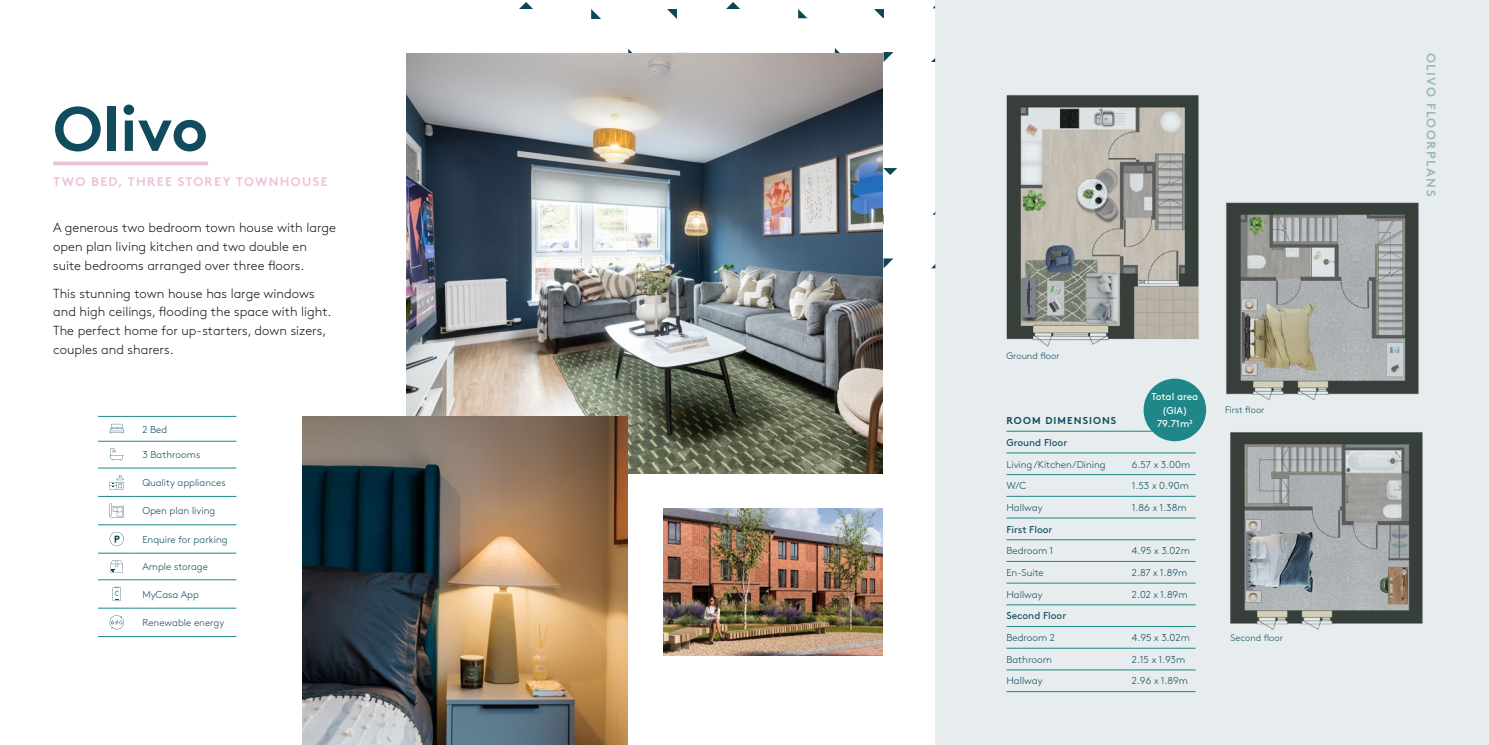
<style>
.page{position:relative;width:1489px;height:745px;background:#fff}
.page>*{position:absolute;margin:0;border:0;box-sizing:border-box;transform-origin:0 0}
.t1{font:700 62.5px "Brown";color:#104c5d}
.t2{font:300 13.12px/18.8px "Brown";color:#181918}
.t3{font:700 12.5px "Brown";letter-spacing:.105em;color:#f0c1db}
.t4{font:700 12.5px "Brown";letter-spacing:.105em;color:#9fb7be}
.t5{font:300 10px "Brown";color:#104c5d}
.t6{font:10px "Brown";color:#104c5d}
.t7{font:10px/13.8px "Brown";color:#fff;text-align:center}
.t8{font:700 10px "Brown";letter-spacing:.105em;color:#104c5d}
.t9{font:300 9.38px "Brown";color:#104c5d}
</style>
<div class="page">
<div style="left:935px;top:0;width:553px;height:744px;background:#e7edef"></div>
<img style="left:663px;top:508px;width:219px;height:147px">
<svg style="left:519px;top:2px;width:416px;height:370px"></svg>
<img style="left:406px;top:53px;width:476px;height:419px">
<img style="left:302px;top:416px;width:325px;height:328px">
<img style="left:1226px;top:202px;width:193px;height:199px">
<svg style="left:53px;top:161px;width:155px;height:4px"></svg>
<hr style="left:98px;top:416px;width:37px;height:1px;background:#1f8787">
<hr style="left:135px;top:416px;width:101px;height:1px;background:#1f8787">
<hr style="left:98px;top:440px;width:37px;height:1px;background:#1f8787">
<hr style="left:135px;top:440px;width:101px;height:1px;background:#1f8787">
<hr style="left:98px;top:467px;width:37px;height:1px;background:#1f8787">
<hr style="left:135px;top:467px;width:101px;height:1px;background:#1f8787">
<hr style="left:98px;top:496px;width:37px;height:1px;background:#1f8787">
<hr style="left:135px;top:496px;width:101px;height:1px;background:#1f8787">
<hr style="left:98px;top:524px;width:37px;height:1px;background:#1f8787">
<hr style="left:135px;top:524px;width:101px;height:1px;background:#1f8787">
<hr style="left:98px;top:552px;width:37px;height:1px;background:#1f8787">
<hr style="left:135px;top:552px;width:101px;height:1px;background:#1f8787">
<hr style="left:98px;top:579px;width:37px;height:1px;background:#1f8787">
<hr style="left:135px;top:579px;width:101px;height:1px;background:#1f8787">
<hr style="left:98px;top:607px;width:37px;height:1px;background:#1f8787">
<hr style="left:135px;top:607px;width:101px;height:1px;background:#1f8787">
<hr style="left:98px;top:636px;width:37px;height:1px;background:#1f8787">
<hr style="left:135px;top:636px;width:101px;height:1px;background:#1f8787">
<svg style="left:110px;top:423px;width:14px;height:10px"></svg>
<svg style="left:110px;top:448px;width:14px;height:12px"></svg>
<svg style="left:110px;top:475px;width:14px;height:14px"></svg>
<svg style="left:110px;top:503px;width:14px;height:14px"></svg>
<svg style="left:110px;top:531px;width:14px;height:14px"></svg>
<svg style="left:110px;top:560px;width:13px;height:12px"></svg>
<svg style="left:113px;top:586px;width:8px;height:14px"></svg>
<svg style="left:109px;top:615px;width:15px;height:14px"></svg>
<img style="left:1006px;top:94px;width:193px;height:253px">
<img style="left:1230px;top:432px;width:193px;height:198px">
<hr style="left:1006px;top:430px;width:125px;height:1px;background:#1f8787">
<hr style="left:1131px;top:430px;width:64px;height:1px;background:#1f8787">
<hr style="left:1006px;top:452px;width:125px;height:1px;background:#1f8787">
<hr style="left:1131px;top:452px;width:64px;height:1px;background:#1f8787">
<hr style="left:1006px;top:474px;width:125px;height:1px;background:#1f8787">
<hr style="left:1131px;top:474px;width:64px;height:1px;background:#1f8787">
<hr style="left:1006px;top:496px;width:125px;height:1px;background:#1f8787">
<hr style="left:1131px;top:496px;width:64px;height:1px;background:#1f8787">
<hr style="left:1006px;top:517px;width:125px;height:1px;background:#1f8787">
<hr style="left:1131px;top:517px;width:64px;height:1px;background:#1f8787">
<hr style="left:1006px;top:539px;width:125px;height:1px;background:#1f8787">
<hr style="left:1131px;top:539px;width:64px;height:1px;background:#1f8787">
<hr style="left:1006px;top:561px;width:125px;height:1px;background:#1f8787">
<hr style="left:1131px;top:561px;width:64px;height:1px;background:#1f8787">
<hr style="left:1006px;top:582px;width:125px;height:1px;background:#1f8787">
<hr style="left:1131px;top:582px;width:64px;height:1px;background:#1f8787">
<hr style="left:1006px;top:604px;width:125px;height:1px;background:#1f8787">
<hr style="left:1131px;top:604px;width:64px;height:1px;background:#1f8787">
<hr style="left:1006px;top:626px;width:125px;height:1px;background:#1f8787">
<hr style="left:1131px;top:626px;width:64px;height:1px;background:#1f8787">
<hr style="left:1006px;top:647px;width:125px;height:1px;background:#1f8787">
<hr style="left:1131px;top:647px;width:64px;height:1px;background:#1f8787">
<hr style="left:1006px;top:669px;width:125px;height:1px;background:#1f8787">
<hr style="left:1131px;top:669px;width:64px;height:1px;background:#1f8787">
<hr style="left:1006px;top:691px;width:125px;height:1px;background:#1f8787">
<hr style="left:1131px;top:691px;width:64px;height:1px;background:#1f8787">
<div style="left:1143px;top:378px;width:63px;height:63px;background:#1f8787;border-radius:50%"></div>
<h1 class="t1" style="left:53px;top:78px;width:156px">Olivo</h1>
<p class="t3" style="left:53px;top:171px;width:276px">TWO BED, THREE STOREY TOWNHOUSE</p>
<h2 class="t2" style="left:53px;top:217px;width:284px">A generous two bedroom town house with large open plan living kitchen and two double en suite bedrooms arranged over three floors.</h2>
<h2 class="t2" style="left:53px;top:282px;width:280px">This stunning town house has large windows and high ceilings, flooding the space with light.<br>The perfect home for up-starters, down sizers, couples and sharers.</h2>
<p class="t5" style="left:142px;top:421px;width:26px">2 Bed</p>
<p class="t5" style="left:142px;top:447px;width:59px">3 Bathrooms</p>
<p class="t5" style="left:142px;top:475px;width:85px">Quality appliances</p>
<p class="t5" style="left:142px;top:503px;width:74px">Open plan living</p>
<p class="t5" style="left:142px;top:531px;width:87px">Enquire for parking</p>
<p class="t5" style="left:142px;top:559px;width:67px">Ample storage</p>
<p class="t5" style="left:142px;top:586px;width:58px">MyCasa App</p>
<p class="t5" style="left:142px;top:615px;width:83px">Renewable energy</p>
<p class="t9" style="left:1006px;top:348px;width:55px">Ground floor</p>
<p class="t7" style="left:1151px;top:388px;width:48px">Total area (GIA)<br>79.71m2</p>
<p class="t8" style="left:1006px;top:412px;width:111px">ROOM DIMENSIONS</p>
<p class="t6" style="left:1006px;top:434px;width:62px">Ground Floor</p>
<p class="t5" style="left:1006px;top:456px;width:101px">Living /Kitchen/Dining</p>
<p class="t5" style="left:1131px;top:456px;width:60px">6.57 x 3.00m</p>
<p class="t5" style="left:1006px;top:478px;width:22px">W/C</p>
<p class="t5" style="left:1131px;top:478px;width:58px">1.53 x 0.90m</p>
<p class="t5" style="left:1006px;top:499px;width:38px">Hallway</p>
<p class="t5" style="left:1131px;top:499px;width:56px">1.86 x 1.38m</p>
<p class="t6" style="left:1006px;top:521px;width:47px">First Floor</p>
<p class="t5" style="left:1006px;top:543px;width:48px">Bedroom 1</p>
<p class="t5" style="left:1131px;top:543px;width:59px">4.95 x 3.02m</p>
<p class="t5" style="left:1006px;top:564px;width:39px">En-Suite</p>
<p class="t5" style="left:1131px;top:564px;width:57px">2.87 x 1.89m</p>
<p class="t5" style="left:1006px;top:586px;width:38px">Hallway</p>
<p class="t5" style="left:1131px;top:586px;width:57px">2.02 x 1.89m</p>
<p class="t6" style="left:1006px;top:608px;width:61px">Second Floor</p>
<p class="t5" style="left:1006px;top:629px;width:50px">Bedroom 2</p>
<p class="t5" style="left:1131px;top:629px;width:59px">4.95 x 3.02m</p>
<p class="t5" style="left:1006px;top:651px;width:47px">Bathroom</p>
<p class="t5" style="left:1131px;top:651px;width:55px">2.15 x 1.93m</p>
<p class="t5" style="left:1006px;top:673px;width:38px">Hallway</p>
<p class="t5" style="left:1131px;top:673px;width:58px">2.96 x 1.89m</p>
<p class="t9" style="left:1224px;top:402px;width:41px">First floor</p>
<p class="t9" style="left:1230px;top:630px;width:54px">Second floor</p>
<p class="t4" style="left:1441px;top:53px;width:144px;rotate:90deg">OLIVO FLOORPLANS</p>
</div>
